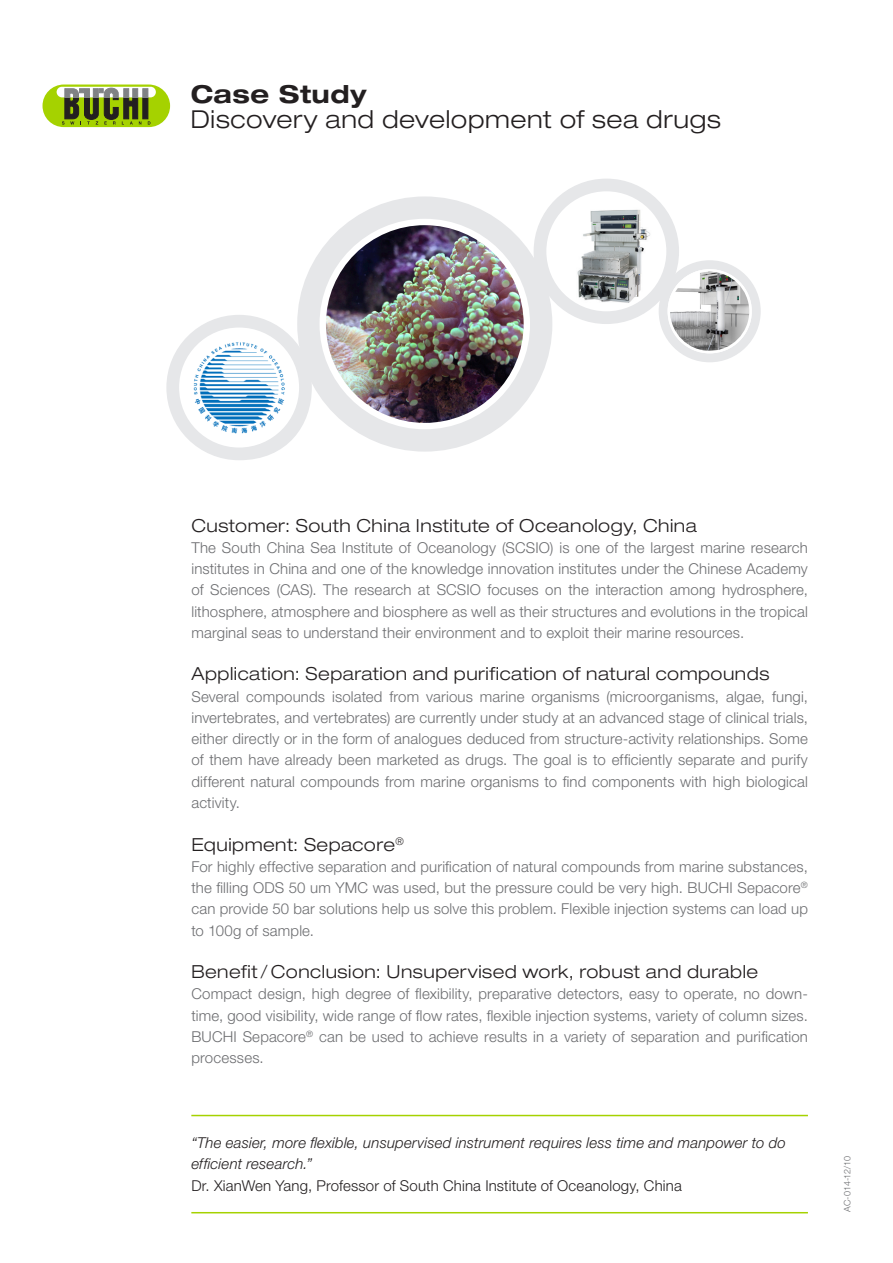
<style>
.page{position:relative;width:893px;height:1263px;background:#fff}
.page>*{position:absolute;margin:0;border:0;box-sizing:border-box;transform-origin:0 0}
.t1{font:300 expanded 24.75px "Helvetica Neue LT Std";letter-spacing:.025em;color:#231f20}
.t2{font:700 expanded 24.75px "Helvetica Neue LT Std";letter-spacing:.02em;color:#231f20}
.t3{font:300 expanded 18px "Helvetica Neue LT Std";letter-spacing:.025em;color:#231f20}
.t4{font:300 15px/21.3px "Helvetica Neue LT Std";letter-spacing:.01em;color:#6c6d70;text-align:justify}
.t5{font:italic 300 15px/21.3px "Helvetica Neue LT Std";letter-spacing:.01em;color:#231f20}
.t6{font:300 15px "Helvetica Neue LT Std";letter-spacing:.01em;color:#231f20}
.t7{font:300 9px "Helvetica Neue LT Std";letter-spacing:-.035em;color:#6c6d70}
</style>
<div class="page">
<hr style="left:191px;top:1115px;width:617px;height:1px;background:#a5d200">
<hr style="left:191px;top:1212px;width:617px;height:1px;background:#a5d200">
<div style="left:297px;top:196px;width:255px;height:256px;background:#e6e7e9;border-radius:50%"></div>
<div style="left:320px;top:219px;width:210px;height:210px;background:#fff;border-radius:50%"></div>
<img style="left:326px;top:225px;width:198px;height:198px;border-radius:99px">
<div style="left:534px;top:179px;width:145px;height:145px;background:#e6e7e9;border-radius:50%"></div>
<div style="left:546px;top:191px;width:120px;height:120px;background:#fff;border-radius:50%"></div>
<img style="left:577px;top:209px;width:82px;height:95px">
<div style="left:659px;top:260px;width:102px;height:102px;background:#e6e7e9;border-radius:50%"></div>
<img style="left:668px;top:269px;width:84px;height:84px;border-radius:42px">
<img style="left:670px;top:272px;width:79px;height:79px;border-radius:40px">
<div style="left:166px;top:315px;width:146px;height:145px;background:#e6e7e9;border-radius:50%"></div>
<div style="left:179px;top:328px;width:120px;height:119px;background:#fff;border-radius:50%"></div>
<img style="left:193px;top:341px;width:93px;height:93px">
<div style="left:43px;top:85px;width:127px;height:42px;background:#a5d200;border-radius:21px"></div>
<div style="left:143px;top:89px;width:5px;height:30px;background:#231f20"></div>
<svg style="left:57px;top:87px;width:99px;height:10px"></svg>
<div style="left:143px;top:89px;width:5px;height:8px;background:#808285"></div>
<svg style="left:62px;top:88px;width:79px;height:37px"></svg>
<h1 class="t2" style="left:191px;top:78px;width:177px">Case Study</h1>
<h1 class="t1" style="left:191px;top:104px;width:532px">Discovery and development of sea drugs</h1>
<p class="t3" style="left:191px;top:514px;width:507px">Customer: South China Institute of Oceanology, China</p>
<p class="t4" style="left:191px;top:536px;width:618px">The South China Sea Institute of Oceanology (SCSIO) is one of the largest marine research institutes in China and one of the knowledge innovation institutes under the Chinese Academy of Sciences (CAS). The research at SCSIO focuses on the interaction among hydrosphere, lithosphere, atmosphere and biosphere as well as their structures and evolutions in the tropical marginal seas to understand their environment and to exploit their marine resources.</p>
<p class="t3" style="left:191px;top:663px;width:579px">Application: Separation and purification of natural compounds</p>
<p class="t4" style="left:191px;top:685px;width:618px">Several compounds isolated from various marine organisms (microorganisms, algae, fungi, invertebrates, and vertebrates) are currently under study at an advanced stage of clinical trials, either directly or in the form of analogues deduced from structure-activity relationships. Some of them have already been marketed as drugs. The goal is to efficiently separate and purify different natural compounds from marine organisms to find components with high biological activity.</p>
<p class="t3" style="left:191px;top:833px;width:214px">Equipment: Sepacore<sup>®</sup></p>
<p class="t4" style="left:191px;top:855px;width:618px">For highly effective separation and purification of natural compounds from marine substances, the filling ODS 50 um YMC was used, but the pressure could be very high. BUCHI Sepacore<sup>® </sup>can provide 50 bar solutions help us solve this problem. Flexible injection systems can load up to 100g of sample.</p>
<p class="t3" style="left:191px;top:961px;width:568px">Benefit / Conclusion: Unsupervised work, robust and durable</p>
<p class="t4" style="left:191px;top:983px;width:618px">Compact design, high degree of flexibility, preparative detectors, easy to operate, no down&shy;time, good visibility, wide range of flow rates, flexible injection systems, variety of column sizes.<br>BUCHI Sepacore<sup>®</sup> can be used to achieve results in a variety of separation and purification processes.</p>
<p class="t5" style="left:191px;top:1132px;width:596px">“The easier, more flexible, unsupervised instrument requires less time and manpower to do efficient research.”</p>
<p class="t6" style="left:191px;top:1176px;width:492px">Dr. XianWen Yang, Professor of South China Institute of Oceanology, China</p>
<p class="t7" style="left:842px;top:1212px;width:58px;rotate:-90deg">AC-014-12/10</p>
</div>
